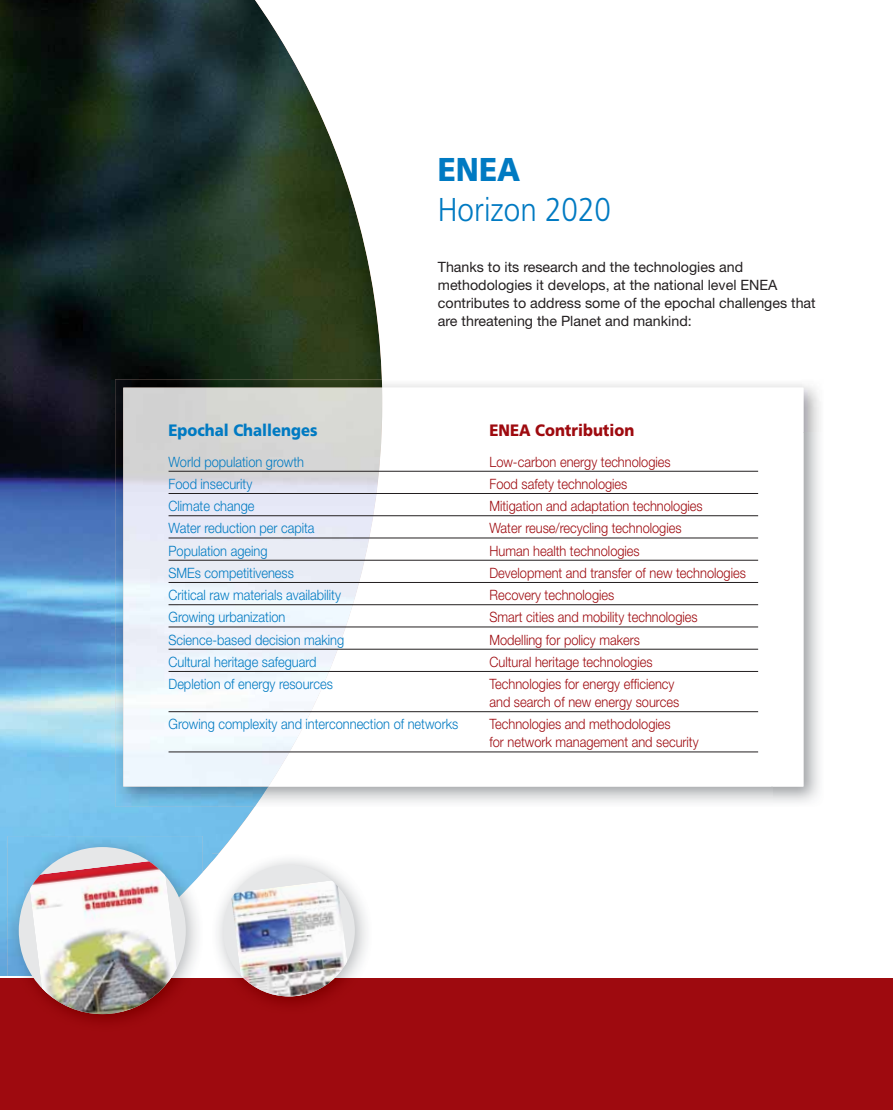
<style>
.page{position:relative;width:893px;height:1110px;background:#fff}
.page>*{position:absolute;margin:0;border:0;box-sizing:border-box;transform-origin:0 0}
.t1{font:300 33px "Frutiger";color:#007ac2;scale:.9 1}
.t2{font:900 33px "Frutiger";color:#007ac2;scale:.9 1}
.t3{font:900 16.5px "Frutiger";color:#007ac2;scale:.9 1}
.t4{font:900 16.5px "Frutiger";color:#9e0a0f;scale:.9 1}
.t5{font:300 14.25px/18px "Helvetica Neue";color:#9e0a0f;scale:.9 1}
.t6{font:300 14.25px "Helvetica Neue";color:#007ac2;scale:.9 1}
.t7{font:14.25px/18px "Helvetica Neue";color:#231f20}
</style>
<div class="page">
<img style="left:0;top:0;width:382px;height:976px">
<div style="left:0;top:978px;width:893px;height:132px;background:#9e0a0f"></div>
<img style="left:382px;top:383px;width:438px;height:49px">
<img style="left:772px;top:432px;width:48px;height:371px">
<img style="left:115px;top:379px;width:267px;height:428px">
<svg style="left:382px;top:388px;width:421px;height:398px"></svg>
<img style="left:123px;top:388px;width:259px;height:398px">
<hr style="left:169px;top:471px;width:589px;height:1px;background:#231f20">
<hr style="left:169px;top:493px;width:589px;height:1px;background:#231f20">
<hr style="left:169px;top:515px;width:589px;height:1px;background:#231f20">
<hr style="left:169px;top:538px;width:589px;height:1px;background:#231f20">
<hr style="left:169px;top:560px;width:589px;height:1px;background:#231f20">
<hr style="left:169px;top:582px;width:589px;height:1px;background:#231f20">
<hr style="left:169px;top:604px;width:589px;height:1px;background:#231f20">
<hr style="left:169px;top:627px;width:589px;height:1px;background:#231f20">
<hr style="left:169px;top:649px;width:589px;height:1px;background:#231f20">
<hr style="left:169px;top:671px;width:589px;height:1px;background:#231f20">
<hr style="left:169px;top:711px;width:589px;height:1px;background:#231f20">
<hr style="left:169px;top:752px;width:589px;height:1px;background:#231f20">
<img style="left:8px;top:836px;width:195px;height:186px">
<div style="left:19px;top:847px;width:167px;height:167px;background:#e6e7e8;border-radius:50%"></div>
<img style="left:28px;top:859px;width:155px;height:155px">
<img style="left:212px;top:854px;width:160px;height:150px">
<svg style="left:212px;top:854px;width:7px;height:8px"></svg>
<div style="left:223px;top:865px;width:132px;height:131px;background:#e6e7e8;border-radius:50%"></div>
<img style="left:230px;top:880px;width:123px;height:116px">
<h1 class="t2" style="left:438px;top:156px;width:93px">ENEA</h1>
<h1 class="t1" style="left:438px;top:196px;width:194px">Horizon 2020</h1>
<p class="t7" style="left:438px;top:259px;width:379px">Thanks to its research and the technologies and methodologies it develops, at the national level ENEA contributes to address some of the epochal challenges that are threatening the Planet and mankind:</p>
<p class="t3" style="left:169px;top:423px;width:167px">Epochal Challenges</p>
<p class="t4" style="left:489px;top:423px;width:162px">ENEA Contribution</p>
<p class="t6" style="left:169px;top:456px;width:152px">World population growth</p>
<p class="t5" style="left:489px;top:454px;width:203px">Low-carbon energy technologies</p>
<p class="t6" style="left:169px;top:479px;width:95px">Food insecurity</p>
<p class="t5" style="left:489px;top:476px;width:155px">Food safety technologies</p>
<p class="t6" style="left:169px;top:501px;width:97px">Climate change</p>
<p class="t5" style="left:489px;top:498px;width:238px">Mitigation and adaptation technologies</p>
<p class="t6" style="left:169px;top:523px;width:164px">Water reduction per capita</p>
<p class="t5" style="left:489px;top:521px;width:215px">Water reuse/recycling technologies</p>
<p class="t6" style="left:169px;top:545px;width:112px">Population ageing</p>
<p class="t5" style="left:489px;top:543px;width:169px">Human health technologies</p>
<p class="t6" style="left:169px;top:568px;width:141px">SMEs competitiveness</p>
<p class="t5" style="left:489px;top:565px;width:286px">Development and transfer of new technologies</p>
<p class="t6" style="left:169px;top:590px;width:193px">Critical raw materials availability</p>
<p class="t5" style="left:489px;top:587px;width:140px">Recovery technologies</p>
<p class="t6" style="left:169px;top:612px;width:131px">Growing urbanization</p>
<p class="t5" style="left:489px;top:610px;width:233px">Smart cities and mobility technologies</p>
<p class="t6" style="left:169px;top:634px;width:197px">Science-based decision making</p>
<p class="t5" style="left:489px;top:632px;width:169px">Modelling for policy makers</p>
<p class="t6" style="left:169px;top:657px;width:166px">Cultural heritage safeguard</p>
<p class="t5" style="left:489px;top:654px;width:183px">Cultural heritage technologies</p>
<p class="t6" style="left:169px;top:679px;width:184px">Depletion of energy resources</p>
<p class="t5" style="left:489px;top:676px;width:212px">Technologies for energy efficiency and search of new energy sources</p>
<p class="t6" style="left:169px;top:719px;width:323px">Growing complexity and interconnection of networks</p>
<p class="t5" style="left:489px;top:717px;width:234px">Technologies and methodologies<br>for network management and security</p>
</div>
